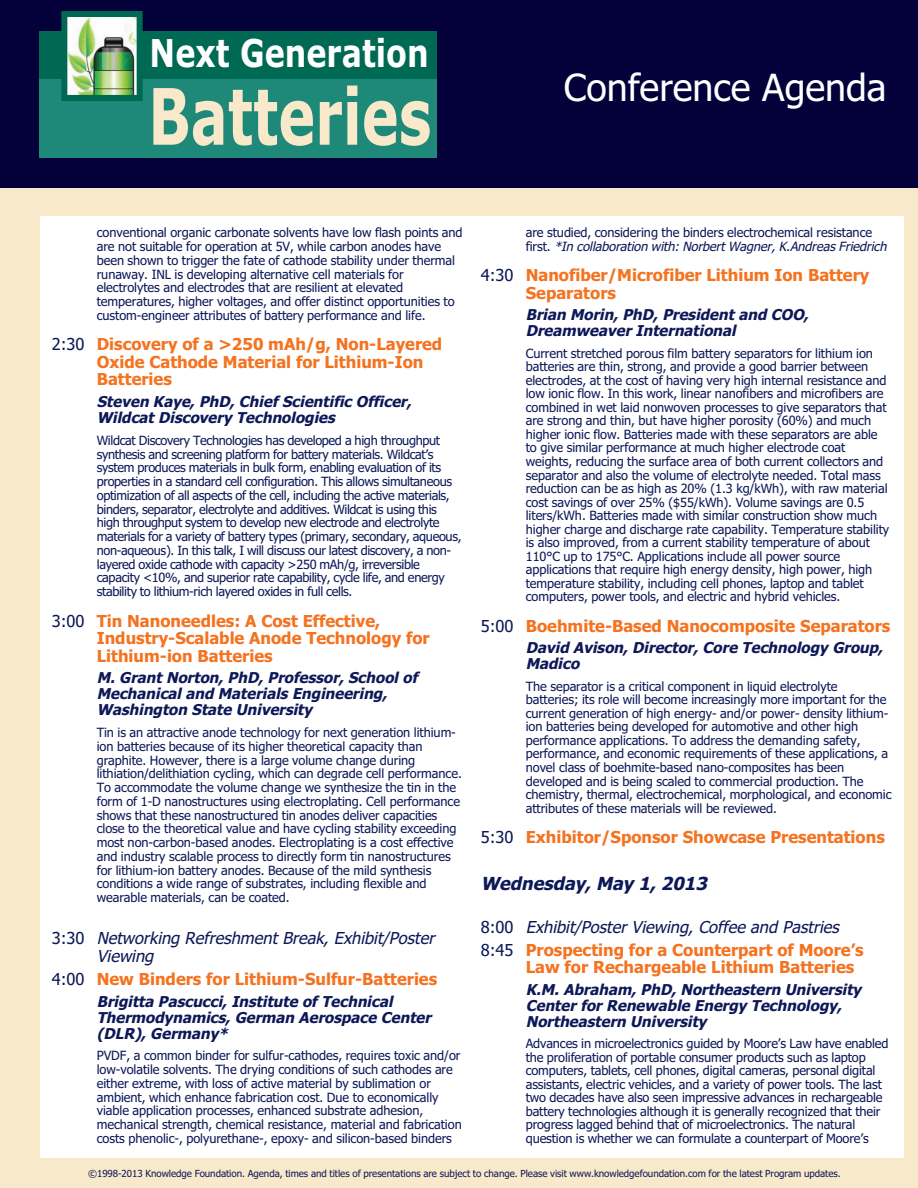
<style>
.page{position:relative;width:918px;height:1188px;background:#fff}
.page>*{position:absolute;margin:0;border:0;box-sizing:border-box;transform-origin:0 0}
.t1{font:700 77.85px "Verdana";color:#f9e9cb;scale:.71 1}
.t2{font:700 38.4px "Verdana";color:#fff;scale:.79 1}
.t3{font:37.5px "Tahoma";color:#fff}
.t4{font:italic 700 18px "Tahoma";color:#0d1858}
.t5{font:700 16.5px/17.5px "Tahoma";color:#f47321}
.t6{font:italic 16.5px/17.5px "Tahoma";color:#0d1858}
.t7{font:italic 700 15px/16px "Tahoma";color:#0d1858}
.t8{font:12.75px/13.5px "Tahoma";letter-spacing:-.005em;color:#0d1858}
.t9{font:12.75px/13.8px "Tahoma";letter-spacing:-.025em;color:#0d1858}
.t10{font:9.75px "Tahoma";letter-spacing:-.005em;color:#0d1858}
.s1{font-weight:400;color:#0d1858}
.s2{font-style:normal}
.s3{font-style:italic}
.s4{font-weight:700;font-style:normal;color:#f47321}
</style>
<div class="page">
<div style="left:0;top:178px;width:918px;height:1010px;background:#f9e9cb"></div>
<div style="left:40px;top:216px;width:864px;height:941px;background:#fff"></div>
<div style="left:0;top:0;width:918px;height:187px;background:#04003a"></div>
<div style="left:39px;top:79px;width:398px;height:79px;background:#1f8979"></div>
<div style="left:39px;top:32px;width:398px;height:47px;background:#006954"></div>
<img style="left:68px;top:18px;width:68px;height:76px">
<div style="left:61px;top:11px;width:82px;height:90px;border:6px solid #006954"></div>
<h2 class="t2" style="left:150px;top:32px;width:355px">Next Generation</h2>
<h1 class="t1" style="left:148px;top:72px;width:401px">Batteries</h1>
<h3 class="t3" style="left:564px;top:66px;width:324px">Conference Agenda</h3>
<p class="t8" style="left:97px;top:226px;width:367px">conventional organic carbonate solvents have low flash points and are not suitable for operation at 5V, while carbon anodes have been shown to trigger the fate of cathode stability under thermal runaway. INL is developing alternative cell materials for electrolytes and electrodes that are resilient at elevated temperatures, higher voltages, and offer distinct opportunities to custom-engineer attributes of battery performance and life.</p>
<p class="t5" style="left:97px;top:336px;width:347px;text-indent:-45px"><span class="s1">2:30</span> Discovery of a &gt;250 mAh/g, Non-Layered<br>Oxide Cathode Material for Lithium-Ion<br>Batteries</p>
<p class="t7" style="left:97px;top:394px;width:316px">Steven Kaye, PhD, Chief Scientific Officer,<br>Wildcat Discovery Technologies</p>
<p class="t9" style="left:97px;top:434px;width:366px">Wildcat Discovery Technologies has developed a high throughput synthesis and screening platform for battery materials. Wildcat’s system produces materials in bulk form, enabling evaluation of its properties in a standard cell configuration. This allows simultaneous optimization of all aspects of the cell, including the active materials, binders, separator, electrolyte and additives. Wildcat is using this high throughput system to develop new electrode and electrolyte materials for a variety of battery types (primary, secondary, aqueous, non-aqueous). In this talk, I will discuss our latest discovery, a non&shy;layered oxide cathode with capacity &gt;250 mAh/g, irreversible capacity &lt;10%, and superior rate capability, cycle life, and energy stability to lithium-rich layered oxides in full cells.</p>
<p class="t5" style="left:97px;top:612px;width:335px;text-indent:-45px"><span class="s1">3:00</span> Tin Nanoneedles: A Cost Effective,<br>Industry-Scalable Anode Technology for<br>Lithium-ion Batteries</p>
<p class="t7" style="left:97px;top:670px;width:326px">M. Grant Norton, PhD, Professor, School of<br>Mechanical and Materials Engineering,<br>Washington State University</p>
<p class="t8" style="left:97px;top:726px;width:367px">Tin is an attractive anode technology for next generation lithium&shy;ion batteries because of its higher theoretical capacity than graphite. However, there is a large volume change during lithiation/delithiation cycling, which can degrade cell performance.<br>To accommodate the volume change we synthesize the tin in the form of 1-D nanostructures using electroplating. Cell performance shows that these nanostructured tin anodes deliver capacities close to the theoretical value and have cycling stability exceeding most non-carbon-based anodes. Electroplating is a cost effective and industry scalable process to directly form tin nanostructures for lithium-ion battery anodes. Because of the mild synthesis conditions a wide range of substrates, including flexible and wearable materials, can be coated.</p>
<p class="t6" style="left:97px;top:930px;width:343px;text-indent:-45px"><span class="s2">3 : 3 0</span> Networking Refreshment Break, Exhibit/Poster<br>Viewing</p>
<p class="t5" style="left:52px;top:970px;width:387px"><span class="s1">4:00</span> New Binders for Lithium-Sulfur-Batteries</p>
<p class="t7" style="left:97px;top:994px;width:340px">Brigitta Pascucci, Institute of Technical<br>Thermodynamics, German Aerospace Center (DLR), Germany *</p>
<p class="t8" style="left:97px;top:1049px;width:367px">PVDF, a common binder for sulfur-cathodes, requires toxic and/or low-volatile solvents. The drying conditions of such cathodes are either extreme, with loss of active material by sublimation or ambient, which enhance fabrication cost. Due to economically viable application processes, enhanced substrate adhesion, mechanical strength, chemical resistance, material and fabrication costs phenolic-, polyurethane-, epoxy- and silicon-based binders</p>
<p class="t8" style="left:526px;top:226px;width:365px">are studied, considering the binders electrochemical resistance<br>f i r s t . <span class="s3">*In collaboration with: Norbert Wagner, K.Andreas Friedrich</span></p>
<p class="t5" style="left:526px;top:267px;width:345px;text-indent:-45px"><span class="s1">4:30</span> Nanofiber/Microfiber Lithium Ion Battery<br>Separators</p>
<p class="t7" style="left:526px;top:307px;width:284px">Brian Morin, PhD, President and COO,<br>Dreamweaver International</p>
<p class="t8" style="left:526px;top:346px;width:365px">Current stretched porous film battery separators for lithium ion batteries are thin, strong, and provide a good barrier between electrodes, at the cost of having very high internal resistance and low ionic flow. In this work, linear nanofibers and microfibers are combined in wet laid nonwoven processes to give separators that are strong and thin, but have higher porosity (60%) and much higher ionic flow. Batteries made with these separators are able to give similar performance at much higher electrode coat weights, reducing the surface area of both current collectors and separator and also the volume of electrolyte needed. Total mass reduction can be as high as 20% (1.3 kg/kWh), with raw material cost savings of over 25% ($55/kWh). Volume savings are 0.5 liters/kWh. Batteries made with similar construction show much higher charge and discharge rate capability. Temperature stability is also improved, from a current stability temperature of about 110°C up to 175°C. Applications include all power source applications that require high energy density, high power, high temperature stability, including cell phones, laptop and tablet computers, power tools, and electric and hybrid vehicles.</p>
<p class="t5" style="left:481px;top:617px;width:411px"><span class="s1">5:00</span> Boehmite-Based Nanocomposite Separators</p>
<p class="t7" style="left:526px;top:640px;width:359px">David Avison, Director, Core Technology Group,<br>Madico</p>
<p class="t8" style="left:526px;top:680px;width:367px">The separator is a critical component in liquid electrolyte batteries; its role will become increasingly more important for the current generation of high energy- and/or power- density lithium&shy;ion batteries being developed for automotive and other high performance applications. To address the demanding safety, performance, and economic requirements of these applications, a novel class of boehmite-based nano-composites has been developed and is being scaled to commercial production. The chemistry, thermal, electrochemical, morphological, and economic attributes of these materials will be reviewed.</p>
<p class="t5" style="left:481px;top:829px;width:406px"><span class="s1">5:30</span> Exhibitor/Sponsor Showcase Presentations</p>
<h3 class="t4" style="left:481px;top:873px;width:232px">Wednesday, May 1, 2013</h3>
<p class="t6" style="left:481px;top:916px;width:385px;line-height:22.8px"><span class="s2">8 : 0 0</span> Exhibit/Poster Viewing, Coffee and Pastries<br><span class="s2">8:45</span> <span class="s4">Prospecting for a Counterpart of Moore’s</span></p>
<p class="t5" style="left:526px;top:959px;width:330px">Law for Rechargeable Lithium Batteries</p>
<p class="t7" style="left:526px;top:982px;width:337px">K.M. Abraham, PhD, Northeastern University<br>Center for Renewable Energy Technology,<br>Northeastern University</p>
<p class="t8" style="left:526px;top:1037px;width:364px">Advances in microelectronics guided by Moore’s Law have enabled the proliferation of portable consumer products such as laptop computers, tablets, cell phones, digital cameras, personal digital assistants, electric vehicles, and a variety of power tools. The last two decades have also seen impressive advances in rechargeable battery technologies although it is generally recognized that their progress lagged behind that of microelectronics. The natural question is whether we can formulate a counterpart of Moore’s</p>
<p class="t10" style="left:88px;top:1168px;width:754px">©1998-2013 Knowledge Foundation. Agenda, times and titles of presentations are subject to change. Please visit www.knowledgefoundation.com for the latest Program updates.</p>
</div>
